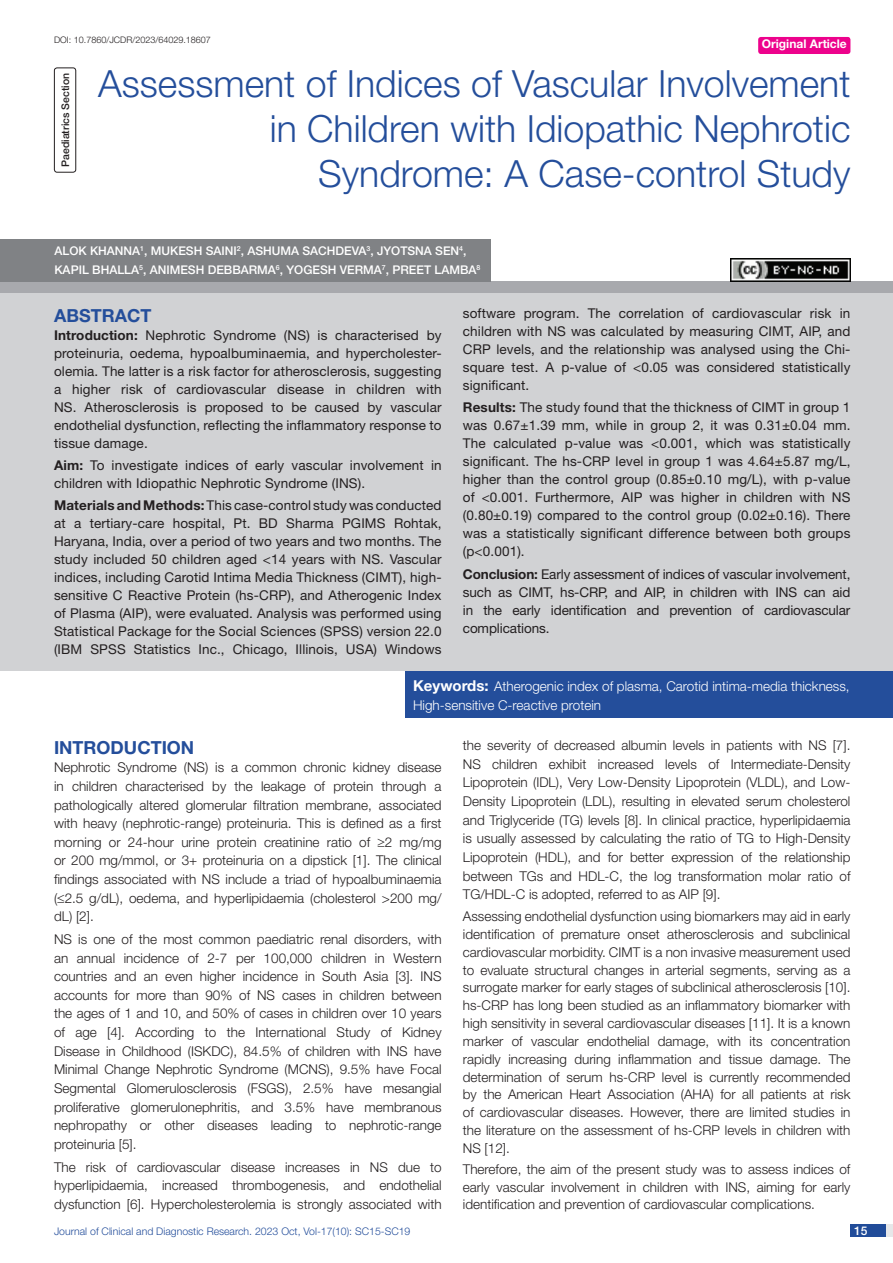
<style>
.page{position:relative;width:893px;height:1263px;background:#fff}
.page>*{position:absolute;margin:0;border:0;box-sizing:border-box;transform-origin:0 0}
.t1{font:300 37.5px/45px "Helvetica Neue";color:#244e9b;text-align:right}
.Heading{font:700 18px "Helvetica Neue";color:#244e9b}
.Abstract_head{font:700 18px "Helvetica Neue";color:#244e9b}
.Body_text{font:300 13.5px/18.6px "Helvetica Neue";color:#231f20;text-align:justify}
.Abstract_Text{font:13.5px/18px "Helvetica Neue";letter-spacing:.01em;color:#231f20;text-align:justify}
.Key_words{font:300 13.5px/18.8px "Helvetica Neue";color:#fff}
.Author{font:500 12px/18.8px "Helvetica Neue";color:#fff}
.t2{font:700 12px "Helvetica Neue";color:#fff}
.t3{font:300 10.5px "Helvetica Neue";color:#244e9b}
.section{font:500 10.5px "Helvetica Neue";color:#231f20}
.DOI{font:300 9px "Helvetica Neue";color:#231f20}
.s1{font-weight:700}
.s2{font-weight:700;font-size:15px}
</style>
<div class="page">
<div style="left:850px;top:1224px;width:43px;height:13px;background:#e6e7e9"></div>
<div style="left:850px;top:1224px;width:35px;height:13px;background:#214c99"></div>
<div style="left:758px;top:37px;width:92px;height:17px;background:#ed028c;border-radius:3px"></div>
<div style="left:54px;top:68px;width:22px;height:105px;border:1px solid #231f20;border-radius:3px"></div>
<div style="left:0;top:281px;width:893px;height:12px;background:#a8a9ad"></div>
<div style="left:0;top:239px;width:491px;height:42px;background:#808285"></div>
<div style="left:0;top:293px;width:893px;height:378px;background:#d1d2d4"></div>
<div style="left:405px;top:671px;width:488px;height:47px;background:#244e9b"></div>
<img style="left:730px;top:259px;width:120px;height:22px">
<p class="DOI" style="left:54px;top:35px;width:158px">DOI: 10.7860/JCDR/2023/64029.18607</p>
<p class="t2" style="left:762px;top:37px;width:87px">Original Article</p>
<p class="section" style="left:59px;top:167px;width:95px;rotate:-90deg">PAEDIATRICS SECTION</p>
<p class="t1" style="left:98px;top:60px;width:754px">Assessment of Indices of Vascular Involvement in Children with Idiopathic Nephrotic<br>Syndrome: A Case-control Study</p>
<p class="Author" style="left:54px;top:241px;width:427px">ALOK KHANNA<sup>1</sup>, MUKESH SAINI<sup>2</sup>, ASHUMA SACHDEVA<sup>3</sup>, JYOTSNA SEN<sup>4</sup>,<br>KAPIL BHALLA<sup>5</sup>, ANIMESH DEBBARMA<sup>6</sup>, YOGESH VERMA<sup>7</sup>, PREET LAMBA<sup>8</sup></p>
<p class="Abstract_head" style="left:54px;top:304px;width:99px">ABSTRACT</p>
<p class="Abstract_Text" style="left:54px;top:326px;width:389px"><span class="s1">Introduction:</span> Nephrotic Syndrome (NS) is characterised by proteinuria, oedema, hypoalbuminaemia, and hypercholester&shy;olemia. The latter is a risk factor for atherosclerosis, suggesting a higher risk of cardiovascular disease in children with NS. Atherosclerosis is proposed to be caused by vascular endothelial dysfunction, reflecting the inflammatory response to tissue damage.</p>
<p class="Abstract_Text" style="left:54px;top:456px;width:389px"><span class="s1">Aim:</span> To investigate indices of early vascular involvement in children with Idiopathic Nephrotic Syndrome (INS).</p>
<p class="Abstract_Text" style="left:54px;top:496px;width:389px"><span class="s1">Materials and Methods:</span> This case-control study was conducted at a tertiary-care hospital, Pt. BD Sharma PGIMS Rohtak, Haryana, India, over a period of two years and two months. The study included 50 children aged &lt;14 years with NS. Vascular indices, including Carotid Intima Media Thickness (CIMT), high&shy;sensitive C Reactive Protein (hs-CRP), and Atherogenic Index of Plasma (AIP), were evaluated. Analysis was performed using Statistical Package for the Social Sciences (SPSS) version 22.0 (IBM SPSS Statistics Inc., Chicago, Illinois, USA) Windows</p>
<p class="Abstract_Text" style="left:463px;top:304px;width:389px">software program. The correlation of cardiovascular risk in children with NS was calculated by measuring CIMT, AIP, and CRP levels, and the relationship was analysed using the Chi&shy;square test. A p-value of &lt;0.05 was considered statistically significant.</p>
<p class="Abstract_Text" style="left:463px;top:398px;width:389px"><span class="s1">Results:</span> The study found that the thickness of CIMT in group 1 was 0.67±1.39 mm, while in group 2, it was 0.31±0.04 mm.<br>The calculated p-value was &lt;0.001, which was statistically significant. The hs-CRP level in group 1 was 4.64±5.87 mg/L, higher than the control group (0.85±0.10 mg/L), with p-value of &lt;0.001. Furthermore, AIP was higher in children with NS (0.80±0.19) compared to the control group (0.02±0.16). There was a statistically significant difference between both groups (p&lt;0.001).</p>
<p class="Abstract_Text" style="left:463px;top:565px;width:389px"><span class="s1">Conclusion:</span> Early assessment of indices of vascular involvement, such as CIMT, hs-CRP, and AIP, in children with INS can aid in the early identification and prevention of cardiovascular complications.</p>
<p class="Key_words" style="left:413px;top:676px;width:438px"><span class="s2">Keywords:</span> Atherogenic index of plasma, Carotid intima-media thickness,<br>High-sensitive C-reactive protein</p>
<p class="Heading" style="left:54px;top:736px;width:142px">INTRODUCTION</p>
<p class="Body_text" style="left:54px;top:758px;width:389px">Nephrotic Syndrome (NS) is a common chronic kidney disease in children characterised by the leakage of protein through a pathologically altered glomerular filtration membrane, associated with heavy (nephrotic-range) proteinuria. This is defined as a first morning or 24-hour urine protein creatinine ratio of ≥2 mg/mg or 200 mg/mmol, or 3+ proteinuria on a dipstick [1]. The clinical findings associated with NS include a triad of hypoalbuminaemia (≤2.5 g/dL), oedema, and hyperlipidaemia (cholesterol &gt;200 mg/ dL) [2].</p>
<p class="Body_text" style="left:54px;top:930px;width:389px">NS is one of the most common paediatric renal disorders, with an annual incidence of 2-7 per 100,000 children in Western countries and an even higher incidence in South Asia [3]. INS accounts for more than 90% of NS cases in children between the ages of 1 and 10, and 50% of cases in children over 10 years of age [4]. According to the International Study of Kidney Disease in Childhood (ISKDC), 84.5% of children with INS have Minimal Change Nephrotic Syndrome (MCNS), 9.5% have Focal Segmental Glomerulosclerosis (FSGS), 2.5% have mesangial proliferative glomerulonephritis, and 3.5% have membranous nephropathy or other diseases leading to nephrotic-range proteinuria [5].</p>
<p class="Body_text" style="left:54px;top:1157px;width:389px">The risk of cardiovascular disease increases in NS due to hyperlipidaemia, increased thrombogenesis, and endothelial dysfunction [6]. Hypercholesterolemia is strongly associated with</p>
<p class="Body_text" style="left:463px;top:736px;width:389px">the severity of decreased albumin levels in patients with NS [7].<br>NS children exhibit increased levels of Intermediate-Density Lipoprotein (IDL), Very Low-Density Lipoprotein (VLDL), and Low-Density Lipoprotein (LDL), resulting in elevated serum cholesterol and Triglyceride (TG) levels [8]. In clinical practice, hyperlipidaemia is usually assessed by calculating the ratio of TG to High-Density Lipoprotein (HDL), and for better expression of the relationship between TGs and HDL-C, the log transformation molar ratio of TG/HDL-C is adopted, referred to as AIP [9].</p>
<p class="Body_text" style="left:463px;top:907px;width:389px;line-height:17.9px">Assessing endothelial dysfunction using biomarkers may aid in early identification of premature onset atherosclerosis and subclinical cardiovascular morbidity. CIMT is a non invasive measurement used to evaluate structural changes in arterial segments, serving as a surrogate marker for early stages of subclinical atherosclerosis [10]. hs-CRP has long been studied as an inflammatory biomarker with high sensitivity in several cardiovascular diseases [11]. It is a known marker of vascular endothelial damage, with its concentration rapidly increasing during inflammation and tissue damage. The determination of serum hs-CRP level is currently recommended by the American Heart Association (AHA) for all patients at risk of cardiovascular diseases. However, there are limited studies in the literature on the assessment of hs-CRP levels in children with NS [12].</p>
<p class="Body_text" style="left:463px;top:1160px;width:389px;line-height:17.2px">Therefore, the aim of the present study was to assess indices of early vascular involvement in children with INS, aiming for early identification and prevention of cardiovascular complications.</p>
<p class="t3" style="left:54px;top:1225px;width:358px">Journal of Clinical and Diagnostic Research. 2023 Oct, Vol-17(10): SC15-SC19</p>
<p class="Author" style="left:854px;top:1221px;width:15px">15</p>
</div>
